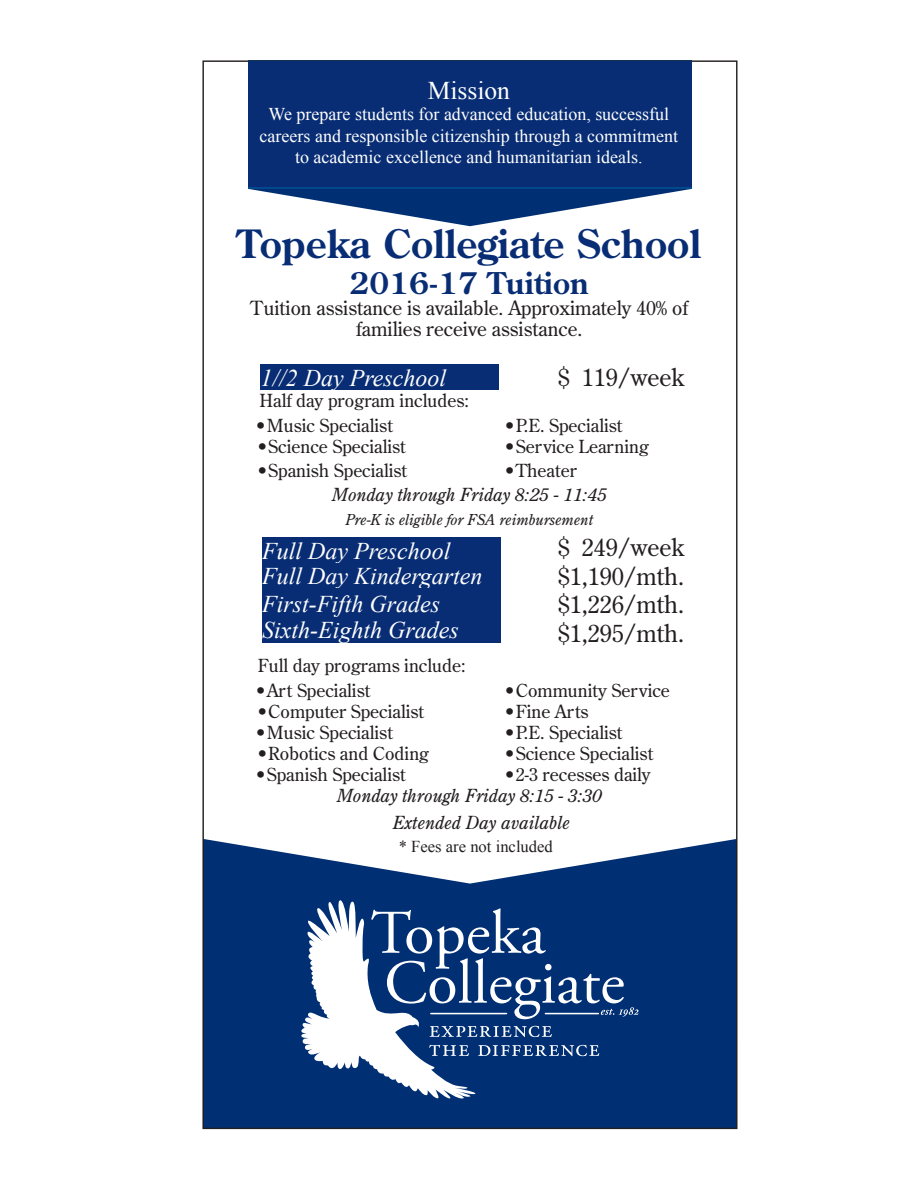
<style>
.page{position:relative;width:918px;height:1188px;background:#fff}
.page>*{position:absolute;margin:0;border:0;box-sizing:border-box;transform-origin:0 0}
.t1{font:700 39px "Century Old Style Std";color:#082d74}
.t2{font:700 30px "Century Old Style Std";color:#082d74}
.t3{font:25.5px "Times New Roman";color:#fff}
.t4{font:italic 24px "Times New Roman";color:#fff}
.t5{font:24px "Century Old Style Std";color:#231f20}
.t6{font:19.5px/21px "Century Old Style Std";color:#231f20;text-align:center}
.t7{font:18px "Century Old Style Std";color:#231f20}
.t8{font:18px/21.6px "Times New Roman";color:#fff;text-align:center}
.t9{font:italic 18px "Century Old Style Std";color:#231f20}
.t10{font:16.65px "Times New Roman";color:#231f20}
.t11{font:italic 15px "Century Old Style Std";color:#231f20}
</style>
<div class="page">
<svg style="left:204px;top:839px;width:531px;height:288px;background:#244c87"></svg>
<svg style="left:300px;top:898px;width:339px;height:201px"></svg>
<svg style="left:249px;top:189px;width:442px;height:37px"></svg>
<div style="left:248px;top:62px;width:444px;height:126px;background:#082d74"></div>
<div style="left:260px;top:365px;width:239px;height:25px;background:#082d74"></div>
<div style="left:262px;top:538px;width:239px;height:25px;background:#082d74"></div>
<div style="left:262px;top:563px;width:239px;height:26px;background:#082d74"></div>
<div style="left:262px;top:589px;width:239px;height:29px;background:#082d74"></div>
<div style="left:262px;top:617px;width:239px;height:26px;background:#082d74"></div>
<p class="t3" style="left:428px;top:73px;width:84px">Mission</p>
<p class="t8" style="left:260px;top:103px;width:420px">We prepare students for advanced education, successful careers and responsible citizenship through a commitment to academic excellence and humanitarian ideals.</p>
<p class="t1" style="left:237px;top:218px;width:465px">Topeka Collegiate School</p>
<p class="t2" style="left:350px;top:263px;width:240px">2016-17 Tuition</p>
<p class="t6" style="left:251px;top:297px;width:439px">Tuition assistance is available. Approximately 40% of families receive assistance.</p>
<p class="t5" style="left:558px;top:362px;width:128px">$ 119/week</p>
<p class="t7" style="left:259px;top:389px;width:211px">Half day program includes:</p>
<p class="t7" style="left:255px;top:414px;width:139px">•Music Specialist</p>
<p class="t7" style="left:504px;top:414px;width:120px">•P.E. Specialist</p>
<p class="t7" style="left:256px;top:435px;width:151px">•Science Specialist</p>
<p class="t7" style="left:504px;top:435px;width:147px">•Service Learning</p>
<p class="t7" style="left:256px;top:459px;width:152px">•Spanish Specialist</p>
<p class="t7" style="left:504px;top:459px;width:74px">•Theater</p>
<p class="t9" style="left:332px;top:484px;width:276px">Monday through Friday 8:25 - 11:45</p>
<p class="t11" style="left:346px;top:510px;width:249px">Pre-K is eligible for FSA reimbursement</p>
<p class="t5" style="left:558px;top:532px;width:128px">$ 249/week</p>
<p class="t5" style="left:558px;top:560px;width:128px">$1,190/mth.</p>
<p class="t5" style="left:558px;top:589px;width:128px">$1,226/mth.</p>
<p class="t5" style="left:558px;top:618px;width:128px">$1,295/mth.</p>
<p class="t7" style="left:258px;top:654px;width:209px">Full day programs include:</p>
<p class="t7" style="left:255px;top:679px;width:117px">•Art Specialist</p>
<p class="t7" style="left:504px;top:679px;width:167px">•Community Service</p>
<p class="t7" style="left:256px;top:700px;width:169px">•Computer Specialist</p>
<p class="t7" style="left:504px;top:700px;width:86px">•Fine Arts</p>
<p class="t7" style="left:255px;top:721px;width:139px">•Music Specialist</p>
<p class="t7" style="left:504px;top:721px;width:120px">•P.E. Specialist</p>
<p class="t7" style="left:256px;top:742px;width:174px">•Robotics and Coding</p>
<p class="t7" style="left:504px;top:742px;width:151px">•Science Specialist</p>
<p class="t7" style="left:255px;top:763px;width:152px">•Spanish Specialist</p>
<p class="t7" style="left:504px;top:763px;width:148px">•2-3 recesses daily</p>
<p class="t9" style="left:337px;top:785px;width:267px">Monday through Friday 8:15 - 3:30</p>
<p class="t9" style="left:393px;top:811px;width:178px">Extended Day available</p>
<p class="t4" style="left:260px;top:361px;width:187px">1//2 Day Preschool</p>
<p class="t4" style="left:262px;top:534px;width:190px">Full Day Preschool</p>
<p class="t4" style="left:262px;top:560px;width:222px">Full Day Kindergarten</p>
<p class="t4" style="left:262px;top:587px;width:179px">First-Fifth Grades</p>
<p class="t4" style="left:262px;top:614px;width:198px">Sixth-Eighth Grades</p>
<p class="t10" style="left:399px;top:835px;width:156px">* Fees are not included</p>
</div>
